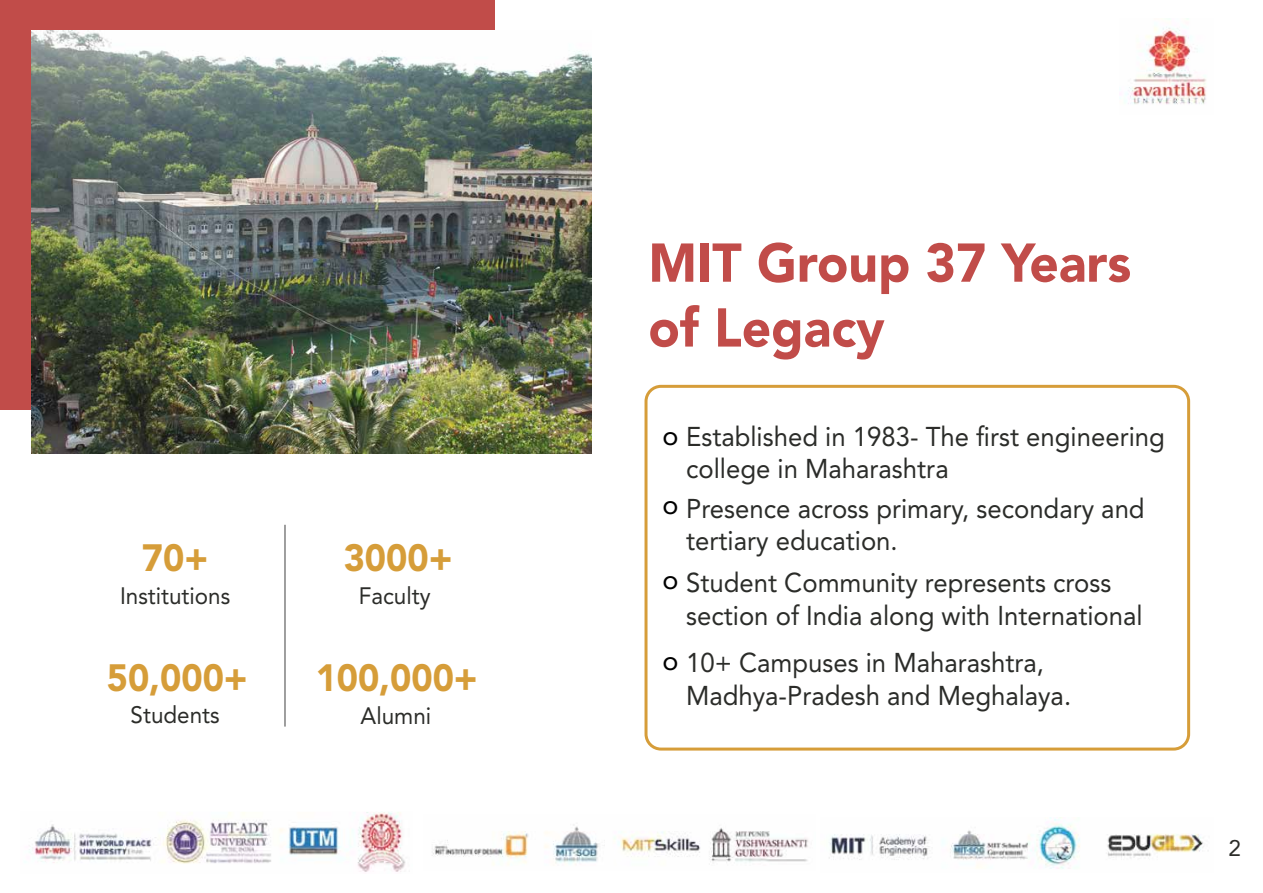
<style>
.page{position:relative;width:1263px;height:893px;background:#fff}
.page>*{position:absolute;margin:0;border:0;box-sizing:border-box;transform-origin:0 0}
.t1{font:900 54px/64.8px "Avenir LT Std";color:#c14c49;scale:.95 1}
.t2{font:900 37.65px "Avenir LT Std";color:#d69d39;scale:.95 1}
.t3{font:27px/32.4px "Avenir LT Std";color:#2b2c29;scale:.95 1}
.t4{font:27px "Avenir LT Std";color:#000}
.t5{font:23.55px "Avenir LT Std";color:#2b2c29;scale:.95 1}
.t6{font:22.5px "Avenir LT Std";color:#2b2c29}
.s1{color:#000}
</style>
<div class="page">
<div style="left:644px;top:385px;width:546px;height:365px;border:3px solid #d69d39;border-radius:15px"></div>
<div style="left:0;top:0;width:494px;height:409px;background:#c14c49"></div>
<hr style="left:284px;top:524px;width:2px;height:202px;background:#808080">
<img style="left:31px;top:31px;width:561px;height:423px">
<img style="left:1124px;top:18px;width:82px;height:87px">
<img style="left:29px;top:812px;width:377px;height:60px">
<img style="left:432px;top:824px;width:377px;height:41px">
<img style="left:829px;top:817px;width:375px;height:52px">
<h2 class="t2" style="left:142px;top:534px;width:71px">70+</h2>
<h2 class="t2" style="left:344px;top:534px;width:116px">3000+</h2>
<p class="t5" style="left:120px;top:581px;width:118px">Institutions</p>
<p class="t5" style="left:359px;top:581px;width:77px">Faculty</p>
<h2 class="t2" style="left:107px;top:654px;width:150px">50,000+</h2>
<h2 class="t2" style="left:316px;top:654px;width:172px">100,000+</h2>
<p class="t5" style="left:131px;top:701px;width:95px">Students</p>
<p class="t5" style="left:361px;top:701px;width:76px">Alumni</p>
<h1 class="t1" style="left:648px;top:230px;width:510px">MIT Group 37 Years of Legacy</h1>
<p class="t3" style="left:686px;top:420px;width:505px;text-indent:-24px"><span class="s1">o</span> Established in 1983- The first engineering college in Maharashtra</p>
<p class="t4" style="left:662px;top:489px;width:18px">o</p>
<p class="t3" style="left:686px;top:492px;width:484px">Presence across primary, secondary and tertiary education.</p>
<p class="t3" style="left:686px;top:567px;width:482px">Student Community represents cross section of India along with International</p>
<p class="t3" style="left:686px;top:646px;width:407px;text-indent:-24px"><span class="s1">o</span> 10+ Campuses in Maharashtra,<br>Madhya-Pradesh and Meghalaya.</p>
<p class="t4" style="left:662px;top:564px;width:18px">o</p>
<p class="t6" style="left:1228px;top:835px;width:14px">2</p>
</div>
